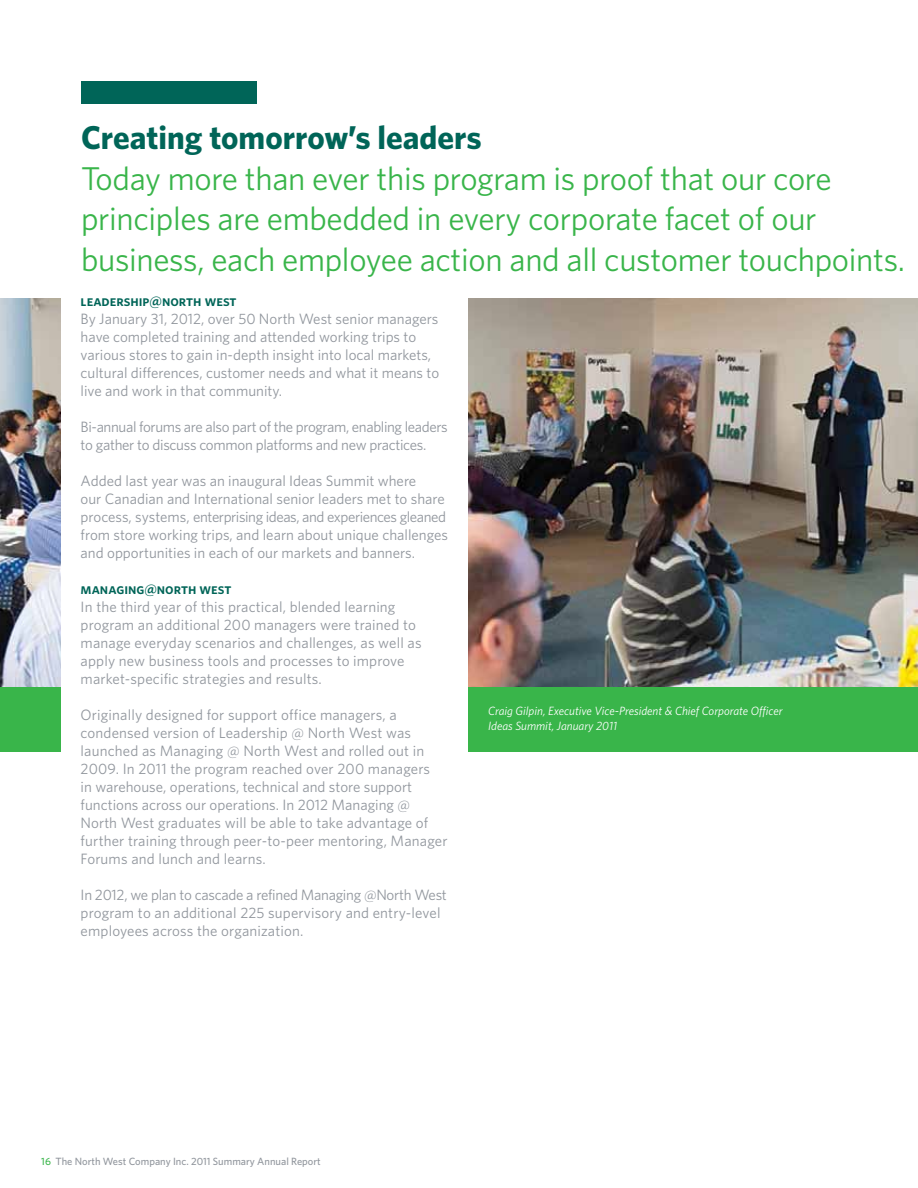
<style>
.page{position:relative;width:918px;height:1188px;background:#fff}
.page>*{position:absolute;margin:0;border:0;box-sizing:border-box;transform-origin:0 0}
.t1{font:33px/40.5px "Whitney";letter-spacing:-.01em;color:#39b54a}
.t2{font:700 33px "Whitney";color:#006558}
.t3{font:15px/18px "Whitney";color:#91969d}
.t4{font:15px/18px "Whitney";letter-spacing:-.025em;color:#91969d}
.t5{font:15px "Whitney Semibold SC";color:#006558}
.t6{font:italic 12px/15px "Whitney";color:#fff}
.t7{font:500 10.5px "Whitney";color:#91969d}
.s1{color:#39b54a}
</style>
<div class="page">
<div style="left:81px;top:81px;width:175px;height:22px;background:#006558"></div>
<img style="left:468px;top:298px;width:450px;height:389px">
<img style="left:0;top:298px;width:61px;height:389px">
<div style="left:0;top:687px;width:918px;height:65px;background:#39b54a"></div>
<div style="left:62px;top:279px;width:406px;height:559px;background:#fff"></div>
<h1 class="t2" style="left:81px;top:118px;width:402px">Creating tomorrow’s leaders</h1>
<h1 class="t1" style="left:81px;top:157px;width:826px">Today more than ever this program is proof that our core principles are embedded in every corporate facet of our business, each employee action and all customer touchpoints.</h1>
<p class="t5" style="left:81px;top:292px;width:158px">leadership@north west</p>
<p class="t3" style="left:81px;top:309px;width:360px">By January 31, 2012, over 50 North West senior managers have completed training and attended working trips to various stores to gain in-depth insight into local markets, cultural differences, customer needs and what it means to live and work in that community.</p>
<p class="t4" style="left:81px;top:417px;width:369px">Bi-annual forums are also part of the program, enabling leaders to gather to discuss common platforms and new practices.</p>
<p class="t3" style="left:81px;top:471px;width:369px">Added last year was an inaugural Ideas Summit where<br>our Canadian and International senior leaders met to share process, systems, enterprising ideas, and experiences gleaned from store working trips, and learn about unique challenges and opportunities in each of our markets and banners.</p>
<p class="t5" style="left:81px;top:580px;width:152px">managing@north west</p>
<p class="t3" style="left:81px;top:597px;width:342px">In the third year of this practical, blended learning program an additional 200 managers were trained to manage everyday scenarios and challenges, as well as apply new business tools and processes to improve market-specific strategies and results.</p>
<p class="t3" style="left:81px;top:705px;width:368px">Originally designed for support office managers, a condensed version of Leadership @ North West was launched as Managing @ North West and rolled out in 2009. In 2011 the program reached over 200 managers<br>in warehouse, operations, technical and store support functions across our operations. In 2012 Managing @ North West graduates will be able to take advantage of further training through peer-to-peer mentoring, Manager Forums and lunch and learns.</p>
<p class="t3" style="left:81px;top:885px;width:368px">In 2012, we plan to cascade a refined Managing @North West program to an additional 225 supervisory and entry-level employees across the organization.</p>
<p class="t6" style="left:488px;top:703px;width:296px">Craig Gilpin, Executive Vice-President &amp; Chief Corporate Officer<br>Ideas Summit, January 2011</p>
<p class="t7" style="left:41px;top:1155px;width:281px"><span class="s1">16</span> The North West Company Inc. 2011 Summary Annual Report</p>
</div>
